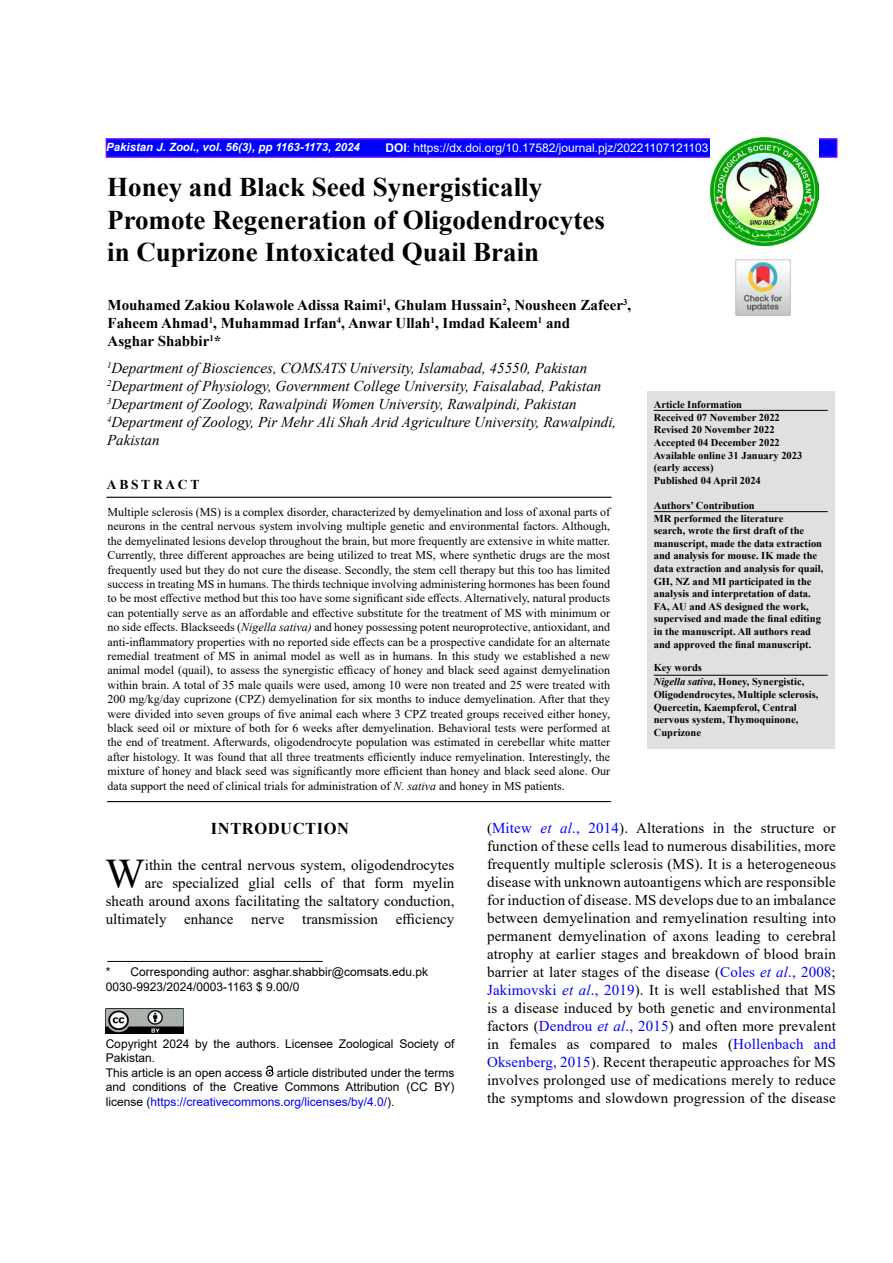
<style>
.page{position:relative;width:893px;height:1263px;background:#fff}
.page>*{position:absolute;margin:0;border:0;box-sizing:border-box;transform-origin:0 0}
.t1{font:42.15px "Times New Roman";color:#000}
.t2{font:700 27px/32.4px "Times New Roman";color:#000}
.t3{font:700 16.5px "Times New Roman";letter-spacing:.035em;color:#000}
.t4{font:15px/18px "Times New Roman";color:#000;text-align:right}
.t5{font:italic 15px/18px "Times New Roman";color:#000}
.t6{font:700 15px/18px "Times New Roman";color:#000}
.t7{font:700 13.5px "Times New Roman";letter-spacing:.2em;color:#000}
.t8{font:12px/14.4px "Times New Roman";color:#000;text-align:justify}
.t9{font:12px/14.4px "Arial";color:#000}
.t10{font:12px "Arial";color:#fff}
.t11{font:italic 700 11.4px "Arial";color:#fff}
.t12{font:700 10.5px/12.6px "Times New Roman";color:#000}
.s1{font-weight:700}
.s2{font-style:italic}
.s3{color:#00f}
.s4{font-style:italic;color:#00f}
</style>
<div class="page">
<div style="left:106px;top:138px;width:731px;height:20px;background:#00f;border:2px solid #60f"></div>
<img style="left:710px;top:138px;width:108px;height:108px">
<div style="left:647px;top:391px;width:187px;height:357px;background:#e2e0df"></div>
<hr style="left:654px;top:511px;width:174px;height:1px;background:#000">
<hr style="left:106px;top:497px;width:505px;height:1px;background:#000">
<hr style="left:107px;top:801px;width:504px;height:1px;background:#000">
<hr style="left:654px;top:410px;width:174px;height:1px;background:#000">
<img style="left:106px;top:1009px;width:77px;height:24px">
<svg style="left:266px;top:1065px;width:8px;height:11px"></svg>
<hr style="left:107px;top:961px;width:216px;height:1px;background:#000">
<hr style="left:654px;top:675px;width:174px;height:1px;background:#000">
<img style="left:735px;top:260px;width:56px;height:55px">
<p class="t11" style="left:106px;top:139px;width:255px">Pakistan J. Zool., vol. 56(3), pp 1163-1173, 2024</p>
<p class="t10" style="left:385px;top:139px;width:325px"><span class="s1">DOI</span>: https://dx.doi.org/10.17582/journal.pjz/20221107121103</p>
<h2 class="t2" style="left:107px;top:170px;width:499px">Honey and Black Seed Synergistically<br>Promote Regeneration of Oligodendrocytes in Cuprizone Intoxicated Quail Brain</h2>
<p class="t6" style="left:108px;top:295px;width:525px">Mouhamed Zakiou Kolawole Adissa Raimi<sup>1</sup>, Ghulam Hussain<sup>2</sup>, Nousheen Zafeer<sup>3</sup>,<br>Faheem Ahmad<sup>1</sup>, Muhammad Irfan<sup>4</sup>, Anwar Ullah<sup>1</sup>, Imdad Kaleem<sup>1</sup> and<br>Asghar Shabbir<sup>1</sup>*</p>
<p class="t5" style="left:107px;top:359px;width:511px"><sup>1</sup>Department of Biosciences, COMSATS University, Islamabad, 45550, Pakistan <sup>2</sup>Department of Physiology, Government College University, Faisalabad, Pakistan <sup>3</sup>Department of Zoology, Rawalpindi Women University, Rawalpindi, Pakistan <sup>4</sup>Department of Zoology, Pir Mehr Ali Shah Arid Agriculture University, Rawalpindi, Pakistan</p>
<p class="t12" style="left:654px;top:398px;width:150px">Article Information<br>Received 07 November 2022<br>Revised 20 November 2022<br>Accepted 04 December 2022<br>Available online 31 January 2023 (early access)<br>Published 04 April 2024</p>
<p class="t12" style="left:654px;top:499px;width:171px">Authors’ Contribution<br>MR performed the literature<br>search, wrote the first draft of the manuscript, made the data extraction and analysis for mouse. IK made the data extraction and analysis for quail, GH, NZ and MI participated in the analysis and interpretation of data.<br>FA, AU and AS designed the work, supervised and made the final editing in the manuscript. All authors read and approved the final manuscript.</p>
<p class="t12" style="left:654px;top:660px;width:152px;line-height:14.1px">Key words<br><span class="s2">Nigella sativa</span>, Honey, Synergistic,</p>
<p class="t12" style="left:654px;top:688px;width:166px">Oligodendrocytes, Multiple sclerosis,<br>Quercetin, Kaempferol, Central nervous system, Thymoquinone,<br>Cuprizone</p>
<p class="t7" style="left:107px;top:475px;width:94px">ABSTRACT</p>
<p class="t8" style="left:108px;top:504px;width:504px">Multiple sclerosis (MS) is a complex disorder, characterized by demyelination and loss of axonal parts of neurons in the central nervous system involving multiple genetic and environmental factors. Although, the demyelinated lesions develop throughout the brain, but more frequently are extensive in white matter.<br>Currently, three different approaches are being utilized to treat MS, where synthetic drugs are the most frequently used but they do not cure the disease. Secondly, the stem cell therapy but this too has limited success in treating MS in humans. The thirds technique involving administering hormones has been found to be most effective method but this too have some significant side effects. Alternatively, natural products can potentially serve as an affordable and effective substitute for the treatment of MS with minimum or no side effects. Blackseeds (<span class="s2">Nigella sativa)</span> and honey possessing potent neuroprotective, antioxidant, and anti-inflammatory properties with no reported side effects can be a prospective candidate for an alternate remedial treatment of MS in animal model as well as in humans. In this study we established a new animal model (quail), to assess the synergistic efficacy of honey and black seed against demyelination within brain. A total of 35 male quails were used, among 10 were non treated and 25 were treated with 200 mg/kg/day cuprizone (CPZ) demyelination for six months to induce demyelination. After that they were divided into seven groups of five animal each where 3 CPZ treated groups received either honey, black seed oil or mixture of both for 6 weeks after demyelination. Behavioral tests were performed at the end of treatment. Afterwards, oligodendrocyte population was estimated in cerebellar white matter after histology. It was found that all three treatments efficiently induce remyelination. Interestingly, the mixture of honey and black seed was significantly more efficient than honey and black seed alone. Our data support the need of clinical trials for administration of <span class="s2">N. sativa</span> and honey in MS patients.</p>
<h3 class="t3" style="left:211px;top:817px;width:140px">INTRODUCTION</h3>
<h1 class="t1" style="left:105px;top:844px;width:41px">W</h1>
<p class="t4" style="left:487px;top:819px;width:350px;text-align:justify">(<span class="s3">Mitew</span> <span class="s4">et al</span><span class="s3">., 2014</span>). Alterations in the structure or function of these cells lead to numerous disabilities, more frequently multiple sclerosis (MS). It is a heterogeneous disease with unknown autoantigens which are responsible for induction of disease. MS develops due to an imbalance between demyelination and remyelination resulting into permanent demyelination of axons leading to cerebral atrophy at earlier stages and breakdown of blood brain barrier at later stages of the disease (<span class="s3">Coles</span> <span class="s4">et al</span><span class="s3">., 2008</span>; <span class="s3">Jakimovski</span> <span class="s4">et al</span><span class="s3">., 2019</span>). It is well established that MS is a disease induced by both genetic and environmental factors (<span class="s3">Dendrou</span> <span class="s4">et al</span><span class="s3">., 2015</span>) and often more prevalent in females as compared to males (<span class="s3">Hollenbach and Oksenberg, 2015</span>). Recent therapeutic approaches for MS involves prolonged use of medications merely to reduce the symptoms and slowdown progression of the disease</p>
<p class="t4" style="left:106px;top:855px;width:350px">ithin the central nervous system, oligodendrocytes<br>are specialized glial cells of that form myelin sheath around axons facilitating the saltatory conduction, ultimately enhance nerve transmission efficiency</p>
<p class="t9" style="left:106px;top:965px;width:324px">* Corresponding author: asghar.shabbir@comsats.edu.pk<br>0030-9923/2024/0003-1163 $ 9.00/0</p>
<p class="t9" style="left:106px;top:1036px;width:350px">Copyright 2024 by the authors. Licensee Zoological Society of Pakistan.<br>This article is an open access article distributed under the terms and conditions of the Creative Commons Attribution (CC BY) license (<span class="s3">https://creativecommons.org/licenses/by/4.0/</span>).</p>
</div>
